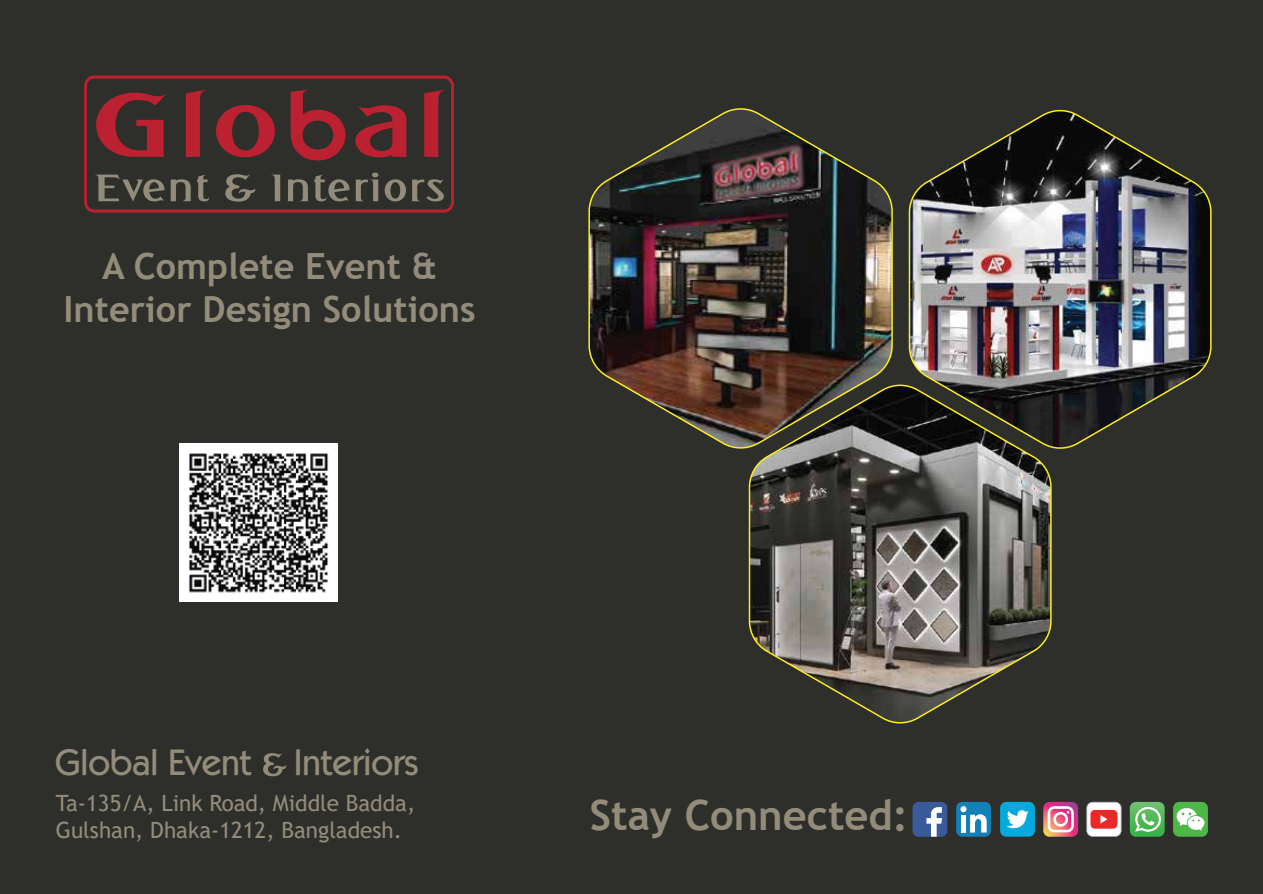
<style>
.page{position:relative;width:1263px;height:894px;background:#fff}
.page>*{position:absolute;margin:0;border:0;box-sizing:border-box;transform-origin:0 0}
.t1{font:700 41.55px "Trebuchet MS";color:#938c7b}
.t2{font:500 37.05px "Kabel IT Cby BT";color:#938c7b}
.t3{font:700 36px/43.2px "Trebuchet MS";color:#938c7b;text-align:center}
.t4{font:22.35px/26.8px "Trebuchet MS";color:#938c7b}
</style>
<div class="page">
<div style="left:0;top:0;width:1263px;height:893px;background:#2e2f2b"></div>
<svg style="left:84px;top:75px;width:370px;height:137px"></svg>
<svg style="left:263px;top:753px;width:23px;height:23px"></svg>
<svg style="left:1129px;top:801px;width:35px;height:35px"></svg>
<div style="left:912px;top:801px;width:35px;height:35px;background:#395b9b;border-radius:6px"></div>
<svg style="left:926px;top:807px;width:16px;height:29px"></svg>
<svg style="left:1086px;top:801px;width:35px;height:35px"></svg>
<svg style="left:1043px;top:801px;width:35px;height:35px"></svg>
<div style="left:1000px;top:801px;width:35px;height:35px;background:#06a9dd;border-radius:6px"></div>
<svg style="left:1007px;top:810px;width:21px;height:19px"></svg>
<div style="left:1173px;top:801px;width:34px;height:35px;background:#4db748;border-radius:6px"></div>
<svg style="left:1176px;top:808px;width:28px;height:22px"></svg>
<div style="left:956px;top:801px;width:35px;height:35px;background:#1480b8;border-radius:6px"></div>
<svg style="left:960px;top:806px;width:27px;height:26px"></svg>
<svg style="left:748px;top:381px;width:304px;height:343px"></svg>
<img style="left:908px;top:109px;width:304px;height:342px">
<img style="left:180px;top:443px;width:157px;height:158px">
<img style="left:590px;top:110px;width:301px;height:338px">
<h3 class="t3" style="left:64px;top:244px;width:414px">A Complete Event &amp;<br>Interior Design Solutions</h3>
<h2 class="t2" style="left:55px;top:739px;width:365px">Global Event Interiors</h2>
<p class="t4" style="left:56px;top:789px;width:361px">Ta-135/A, Link Road, Middle Badda,<br>Gulshan, Dhaka-1212, Bangladesh.</p>
<h1 class="t1" style="left:590px;top:788px;width:319px">Stay Connected:</h1>
</div>
